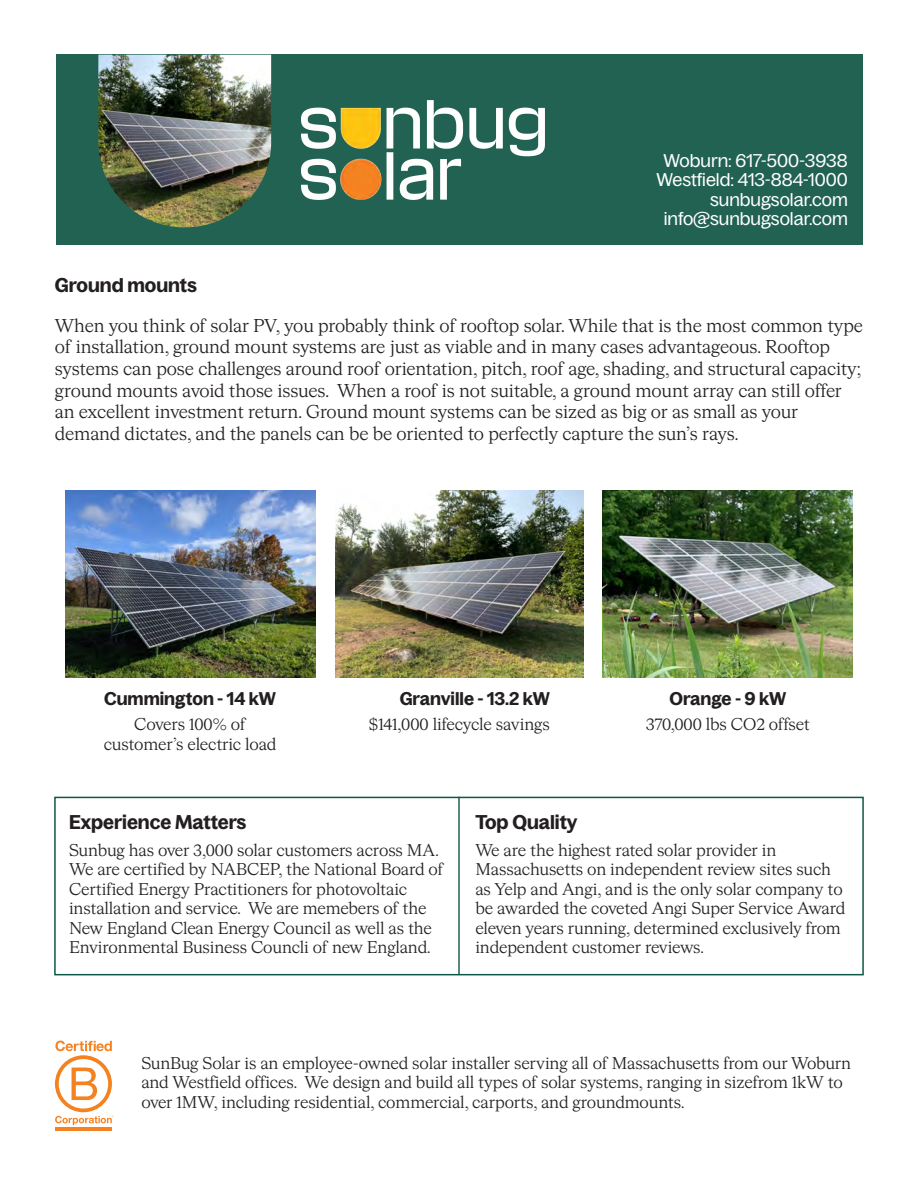
<style>
.page{position:relative;width:918px;height:1188px;background:#fff}
.page>*{position:absolute;margin:0;border:0;box-sizing:border-box;transform-origin:0 0}
.t1{font:600 19.5px "Bagoss Standard";color:#231f20}
.t2{font:18px/21.6px "HW Cigars";letter-spacing:-.01em;color:#231f20}
.t3{font:18px/19.5px "Bagoss Standard";color:#fff;text-align:right}
.t4{font:600 18px "Bagoss Standard";color:#231f20}
.t5{font:16.5px/19.5px "HW Cigars";letter-spacing:-.01em;color:#231f20}
</style>
<div class="page">
<div style="left:56px;top:55px;width:807px;height:190px;background:#216252"></div>
<hr style="left:458px;top:797px;width:2px;height:178px;background:#216252">
<div style="left:54px;top:797px;width:810px;height:178px;border:2px solid #0d5847"></div>
<hr style="left:55px;top:1128px;width:57px;height:3px;background:#f58220">
<svg style="left:55px;top:1041px;width:58px;height:84px"></svg>
<img style="left:301px;top:100px;width:243px;height:100px">
<img style="left:65px;top:490px;width:250px;height:188px">
<img style="left:335px;top:491px;width:249px;height:186px">
<img style="left:603px;top:490px;width:250px;height:188px">
<img style="left:98px;top:55px;width:173px;height:172px">
<p class="t1" style="left:55px;top:271px;width:144px">Ground mounts</p>
<p class="t3" style="left:657px;top:150px;width:193px">Woburn: 617-500-3938<br>Westfield: 413-884-1000 sunbugsolar.com info@sunbugsolar.com</p>
<p class="t2" style="left:55px;top:314px;width:810px">When you think of solar PV, you probably think of rooftop solar. While that is the most common type of installation, ground mount systems are just as viable and in many cases advantageous. Rooftop systems can pose challenges around roof orientation, pitch, roof age, shading, and structural capacity; ground mounts avoid those issues. When a roof is not suitable, a ground mount array can still offer an excellent investment return. Ground mount systems can be sized as big or as small as your demand dictates, and the panels can be be oriented to perfectly capture the sun’s rays.</p>
<p class="t4" style="left:104px;top:686px;width:173px">Cummington - 14 kW</p>
<p class="t5" style="left:104px;top:713px;width:174px;text-align:center">Covers 100% of customer’s electric load</p>
<p class="t4" style="left:400px;top:686px;width:152px">Granville - 13.2 kW</p>
<p class="t5" style="left:369px;top:713px;width:182px">$141,000 lifecycle savings</p>
<p class="t4" style="left:670px;top:686px;width:118px">Orange - 9 kW</p>
<p class="t5" style="left:646px;top:713px;width:166px">370,000 lbs CO2 offset</p>
<p class="t1" style="left:69px;top:809px;width:179px">Experience Matters</p>
<p class="t1" style="left:475px;top:809px;width:104px">Top Quality</p>
<p class="t5" style="left:69px;top:839px;width:376px">Sunbug has over 3,000 solar customers across MA.<br>We are certified by NABCEP, the National Board of Certified Energy Practitioners for photovoltaic installation and service. We are memebers of the New England Clean Energy Council as well as the Environmental Business Councli of new England.</p>
<p class="t5" style="left:475px;top:839px;width:371px">We are the highest rated solar provider in Massachusetts on independent review sites such as Yelp and Angi, and is the only solar company to be awarded the coveted Angi Super Service Award eleven years running, determined exclusively from independent customer reviews.</p>
<p class="t5" style="left:141px;top:1052px;width:711px">SunBug Solar is an employee-owned solar installer serving all of Massachusetts from our Woburn and Westfield offices. We design and build all types of solar systems, ranging in sizefrom 1kW to over 1MW, including residential, commercial, carports, and groundmounts.</p>
</div>
